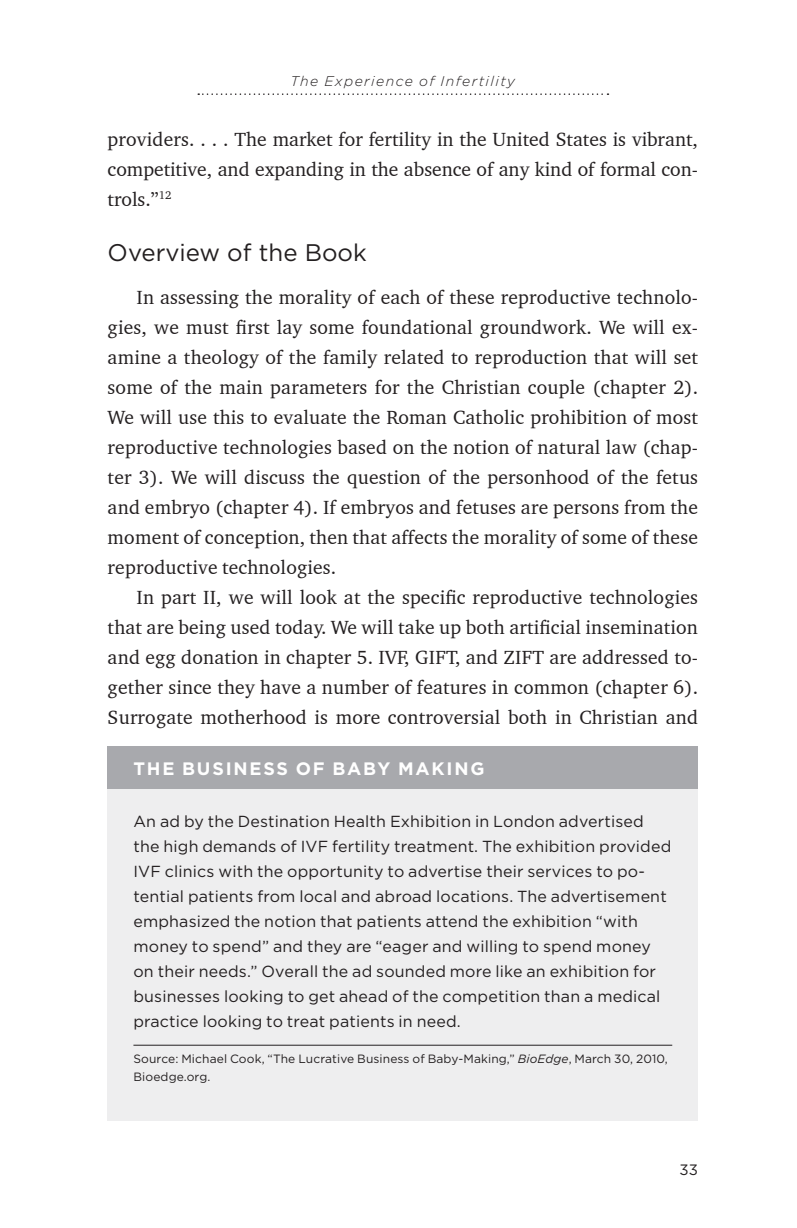
<style>
.page{position:relative;width:797px;height:1228px;background:#fff}
.page>*{position:absolute;margin:0;border:0;box-sizing:border-box;transform-origin:0 0}
.t1{font:24px "Gotham";color:#231f20}
.t2{font:19.6px/30px "Charter BT";letter-spacing:.01em;color:#231f20;text-align:justify}
.t3{font:700 18px "Gotham";letter-spacing:.1em;color:#fff}
.t4{font:16px/25px "Gotham";letter-spacing:.01em;color:#231f20}
.t5{font:15px "Gotham";color:#231f20}
.t6{font:italic 300 14px "Gotham";letter-spacing:.1em;color:#231f20}
.t7{font:12px/18px "Gotham";letter-spacing:.01em;color:#231f20}
.s1{font-style:italic}
</style>
<div class="page">
<svg style="left:198px;top:93px;width:410px;height:2px"></svg>
<div style="left:108px;top:747px;width:589px;height:373px;background:#eeeeef"></div>
<div style="left:108px;top:747px;width:589px;height:42px;background:#a8a9ad"></div>
<hr style="left:133px;top:1045px;width:539px;height:1px;background:#231f20">
<p class="t6" style="left:290px;top:73px;width:226px">The Experience of Infertility</p>
<p class="t2" style="left:108px;top:124px;width:591px">providers. . . . The market for fertility in the United States is vibrant, competitive, and expanding in the absence of any kind of formal con&shy;trols.”<sup>12</sup></p>
<p class="t1" style="left:108px;top:239px;width:260px">Overview of the Book</p>
<p class="t2" style="left:108px;top:281px;width:592px;text-indent:29px">In assessing the morality of each of these reproductive technolo&shy;gies, we must first lay some foundational groundwork. We will ex&shy;amine a theology of the family related to reproduction that will set some of the main parameters for the Christian couple (chapter 2).<br>We will use this to evaluate the Roman Catholic prohibition of most reproductive technologies based on the notion of natural law (chap&shy;ter 3). We will discuss the question of the personhood of the fetus and embryo (chapter 4). If embryos and fetuses are persons from the moment of conception, then that affects the morality of some of these reproductive technologies.</p>
<p class="t2" style="left:108px;top:581px;width:592px;text-indent:29px">In part II, we will look at the specific reproductive technologies that are being used today. We will take up both artificial insemination and egg donation in chapter 5. IVF, GIFT, and ZIFT are addressed to&shy;gether since they have a number of features in common (chapter 6).<br>Surrogate motherhood is more controversial both in Christian and</p>
<p class="t3" style="left:133px;top:758px;width:352px">THE BUSI NESS OF BABY MAKI NG</p>
<p class="t4" style="left:133px;top:809px;width:539px">An ad by the Destination Health Exhibition in London advertised the high demands of IVF fertility treatment. The exhibition provided IVF clinics with the opportunity to advertise their services to po&shy;tential patients from local and abroad locations. The advertisement emphasized the notion that patients attend the exhibition “with money to spend” and they are “eager and willing to spend money on their needs.” Overall the ad sounded more like an exhibition for businesses looking to get ahead of the competition than a medical practice looking to treat patients in need.</p>
<p class="t7" style="left:133px;top:1049px;width:536px">Source: Michael Cook, “The Lucrative Business of Baby-Making,” <span class="s1">BioEdge</span>, March 30, 2010,<br>Bioedge.org.</p>
<p class="t5" style="left:679px;top:1161px;width:20px">33</p>
</div>
